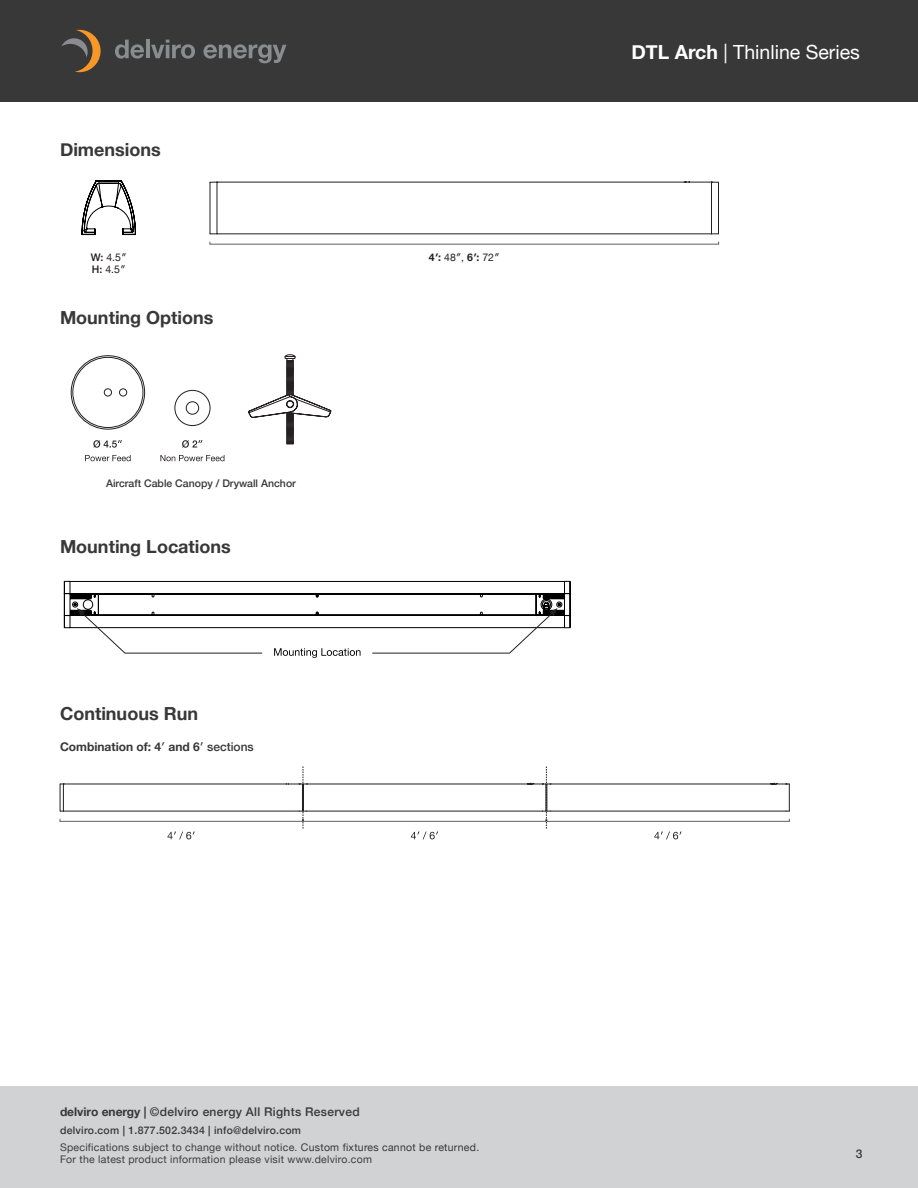
<style>
.page{position:relative;width:918px;height:1188px;background:#fff}
.page>*{position:absolute;margin:0;border:0;box-sizing:border-box;transform-origin:0 0}
.t1{font:19.5px "Helvetica Neue";color:#fff}
.t2{font:700 18px "Helvetica Neue";color:#383839}
.t3{font:500 12px "Helvetica Neue";letter-spacing:.025em;color:#383839}
.t4{font:700 12px "Helvetica Neue";color:#383839}
.t5{font:500 10.5px/16.2px "Helvetica Neue";letter-spacing:.025em;color:#383839}
.t6{font:10.5px "Helvetica Neue";letter-spacing:.025em;color:#3e3e3f}
.t7{font:500 10.5px "Helvetica Neue";color:#383839}
.t8{font:10.5px "Helvetica Neue";color:#231f20}
.s1{font-weight:500}
.s2{font-weight:700}
.s3{font-weight:400;color:#3e3e3f}
.s4{font-weight:400}
</style>
<div class="page">
<svg style="left:60px;top:767px;width:730px;height:72px"></svg>
<svg style="left:64px;top:581px;width:507px;height:77px"></svg>
<svg style="left:248px;top:354px;width:83px;height:90px"></svg>
<svg style="left:85px;top:455px;width:46px;height:6px"></svg>
<svg style="left:93px;top:440px;width:29px;height:8px"></svg>
<svg style="left:160px;top:455px;width:64px;height:6px"></svg>
<svg style="left:182px;top:440px;width:20px;height:8px"></svg>
<svg style="left:71px;top:355px;width:140px;height:75px"></svg>
<svg style="left:81px;top:181px;width:55px;height:54px"></svg>
<hr style="left:217px;top:182px;width:495px;height:1px;background:#231f20">
<hr style="left:210px;top:182px;width:1px;height:52px;background:#231f20">
<hr style="left:217px;top:182px;width:1px;height:52px;background:#231f20">
<hr style="left:711px;top:182px;width:1px;height:52px;background:#231f20">
<hr style="left:718px;top:182px;width:1px;height:52px;background:#231f20">
<svg style="left:209px;top:233px;width:510px;height:2px"></svg>
<div style="left:0;top:0;width:918px;height:102px;background:#383839"></div>
<svg style="left:62px;top:29px;width:39px;height:44px"></svg>
<svg style="left:115px;top:40px;width:29px;height:19px"></svg>
<hr style="left:146px;top:40px;width:4px;height:18px;background:#8a8c8f">
<svg style="left:151px;top:40px;width:44px;height:19px"></svg>
<svg style="left:203px;top:44px;width:83px;height:19px"></svg>
<div style="left:0;top:1086px;width:918px;height:102px;background:#d1d2d4"></div>
<p class="t2" style="left:60px;top:135px;width:102px">Dimensions</p>
<p class="t8" style="left:91px;top:249px;width:37px"><span class="s1">W:</span> 4.5″</p>
<p class="t8" style="left:92px;top:262px;width:35px"><span class="s1">H:</span> 4.5″</p>
<p class="t2" style="left:60px;top:303px;width:155px">Mounting Options</p>
<p class="t7" style="left:106px;top:475px;width:191px">Aircraft Cable Canopy / Drywall Anchor</p>
<p class="t2" style="left:60px;top:533px;width:172px">Mounting Locations</p>
<p class="t2" style="left:60px;top:699px;width:140px">Continuous Run</p>
<p class="t4" style="left:60px;top:738px;width:195px">Combination of: 4<span class="s1">′</span> and 6<span class="s1">′ sections</span></p>
<p class="t8" style="left:429px;top:249px;width:72px"><span class="s2">4′:</span> 48″, <span class="s2">6′:</span> 72″</p>
<h1 class="t1" style="left:631px;top:38px;width:230px"><span class="s2">DTL Arch</span> | Thinline Series</h1>
<p class="t3" style="left:60px;top:1103px;width:301px"><span class="s2">delviro energy |</span> ©delviro energy All Rights Reserved</p>
<p class="t5" style="left:60px;top:1122px;width:421px">delviro.com | 1.877.502.3434 | info@delviro.com<br><span class="s3">Specifications subject to change without notice.</span> <span class="s4">Custom fixtures cannot be returned.</span></p>
<p class="t6" style="left:60px;top:1152px;width:314px">For the latest product information please visit www.delviro.com</p>
<p class="t3" style="left:856px;top:1144px;width:8px">3</p>
</div>
